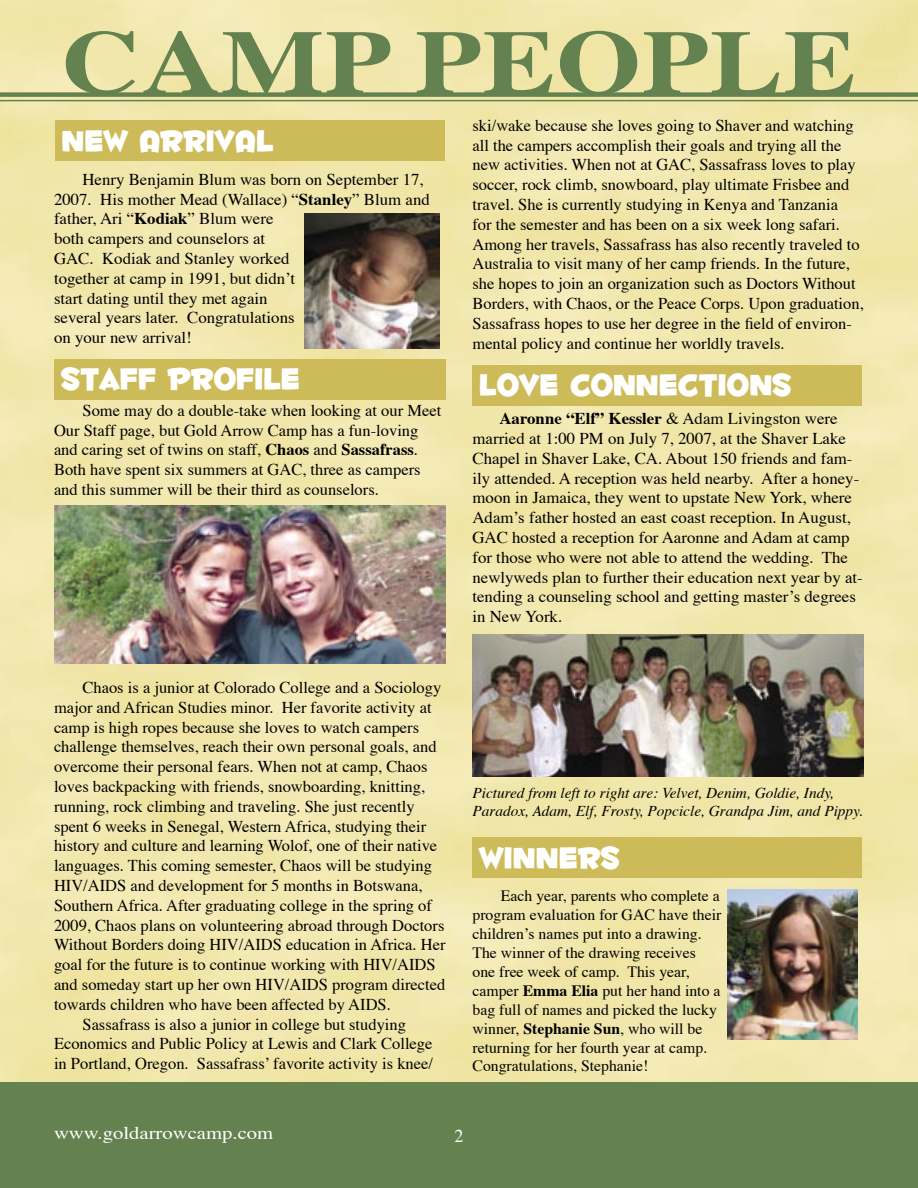
<style>
.page{position:relative;width:918px;height:1188px;background:#fff}
.page>*{position:absolute;margin:0;border:0;box-sizing:border-box;transform-origin:0 0}
.t1{font:700 90px "Times";letter-spacing:.01em;color:#64824f;scale:1.21 1}
.t2{font:36px "Fontdinerdotcom Huggable";color:#fff}
.t3{font:18px "Times";color:#fff;scale:1.15 1}
.t4{font:18px "Times";color:#fff}
.t5{font:16.5px/19.8px "Times";color:#000}
.t6{font:15.75px/18.9px "Times";color:#000}
.t7{font:italic 15px/18px "Times";color:#000}
.s1{font-weight:700}
</style>
<div class="page">
<img style="left:0;top:0;width:918px;height:1082px">
<div style="left:0;top:92px;width:918px;height:5px;background:#64824f"></div>
<hr style="left:0;top:100px;width:918px;height:1px;background:#64824f">
<div style="left:55px;top:120px;width:390px;height:41px;background:#cdbb59"></div>
<div style="left:54px;top:359px;width:392px;height:40px;background:#cdbb59"></div>
<div style="left:472px;top:365px;width:390px;height:40px;background:#cdbb59"></div>
<div style="left:0;top:1082px;width:918px;height:106px;background:#64824f"></div>
<img style="left:472px;top:634px;width:392px;height:143px">
<img style="left:304px;top:213px;width:135px;height:135px">
<img style="left:54px;top:505px;width:392px;height:159px">
<div style="left:472px;top:838px;width:390px;height:40px;background:#cdbb59"></div>
<img style="left:728px;top:890px;width:129px;height:150px">
<h1 class="t1" style="left:62px;top:-24px;width:658px">CAMP PEOPLE</h1>
<h2 class="t2" style="left:62px;top:118px;width:214px">NEW ARRIVAL</h2>
<p class="t5" style="left:472px;top:114px;width:393px">ski/wake because she loves going to Shaver and watching all the campers accomplish their goals and trying all the new activities. When not at GAC, Sassafrass loves to play soccer, rock climb, snowboard, play ultimate Frisbee and travel. She is currently studying in Kenya and Tanzania<br>for the semester and has been on a six week long safari.<br>Among her travels, Sassafrass has also recently traveled to Australia to visit many of her camp friends. In the future, she hopes to join an organization such as Doctors Without Borders, with Chaos, or the Peace Corps. Upon graduation, Sassafrass hopes to use her degree in the field of environ&shy;mental policy and continue her worldly travels.</p>
<p class="t5" style="left:54px;top:168px;width:377px;text-indent:28px">Henry Benjamin Blum was born on September 17, 2007. His mother Mead (Wallace) “<span class="s1">Stanley</span>” Blum and father, Ari “<span class="s1">Kodiak</span>” Blum were<br>both campers and counselors at<br>GAC. Kodiak and Stanley worked<br>together at camp in 1991, but didn’t<br>start dating until they met again<br>several years later. Congratulations<br>on your new arrival!</p>
<h2 class="t2" style="left:61px;top:357px;width:241px">STAFF PROFILE</h2>
<h2 class="t2" style="left:479px;top:363px;width:314px">LOVE CONNECTIONS</h2>
<p class="t5" style="left:54px;top:399px;width:389px;text-indent:28px">Some may do a double-take when looking at our Meet Our Staff page, but Gold Arrow Camp has a fun-loving and caring set of twins on staff, <span class="s1">Chaos</span> and <span class="s1">Sassafrass</span>.<br>Both have spent six summers at GAC, three as campers and this summer will be their third as counselors.</p>
<p class="t5" style="left:472px;top:407px;width:392px;text-indent:27px"><span class="s1">Aaronne “Elf” Kessler</span> &amp; Adam Livingston were married at 1:00 PM on July 7, 2007, at the Shaver Lake Chapel in Shaver Lake, CA. About 150 friends and fam&shy;ily attended. A reception was held nearby. After a honey&shy;moon in Jamaica, they went to upstate New York, where Adam’s father hosted an east coast reception. In August, GAC hosted a reception for Aaronne and Adam at camp for those who were not able to attend the wedding. The newlyweds plan to further their education next year by at&shy;tending a counseling school and getting master’s degrees in New York.</p>
<p class="t5" style="left:82px;top:676px;width:360px">Chaos is a junior at Colorado College and a Sociology</p>
<p class="t5" style="left:54px;top:696px;width:379px">major and African Studies minor. Her favorite activity at</p>
<p class="t5" style="left:54px;top:716px;width:367px">camp is high ropes because she loves to watch campers</p>
<p class="t5" style="left:54px;top:736px;width:384px">challenge themselves, reach their own personal goals, and</p>
<p class="t5" style="left:54px;top:755px;width:375px">overcome their personal fears. When not at camp, Chaos</p>
<p class="t5" style="left:54px;top:775px;width:373px">loves backpacking with friends, snowboarding, knitting,</p>
<p class="t5" style="left:54px;top:795px;width:362px">running, rock climbing and traveling. She just recently</p>
<p class="t5" style="left:54px;top:815px;width:374px">spent 6 weeks in Senegal, Western Africa, studying their</p>
<p class="t5" style="left:54px;top:835px;width:385px">history and culture and learning Wolof, one of their native</p>
<p class="t5" style="left:54px;top:854px;width:380px">languages. This coming semester, Chaos will be studying</p>
<p class="t5" style="left:54px;top:874px;width:370px">HIV/AIDS and development for 5 months in Botswana,</p>
<p class="t5" style="left:54px;top:894px;width:380px">Southern Africa. After graduating college in the spring of</p>
<p class="t5" style="left:54px;top:914px;width:392px">2009, Chaos plans on volunteering abroad through Doctors</p>
<p class="t5" style="left:54px;top:934px;width:393px">Without Borders doing HIV/AIDS education in Africa. Her</p>
<p class="t5" style="left:54px;top:953px;width:383px">goal for the future is to continue working with HIV/AIDS</p>
<p class="t5" style="left:54px;top:973px;width:393px">and someday start up her own HIV/AIDS program directed</p>
<p class="t5" style="left:54px;top:993px;width:338px">towards children who have been affected by AIDS.</p>
<p class="t5" style="left:82px;top:1013px;width:325px">Sassafrass is also a junior in college but studying</p>
<p class="t5" style="left:54px;top:1033px;width:380px">Economics and Public Policy at Lewis and Clark College</p>
<p class="t5" style="left:54px;top:1052px;width:381px">in Portland, Oregon. Sassafrass’ favorite activity is knee/</p>
<p class="t7" style="left:472px;top:783px;width:392px">Pictured from left to right are: Velvet, Denim, Goldie, Indy,<br>Paradox, Adam, Elf, Frosty, Popcicle, Grandpa Jim, and Pippy.</p>
<h2 class="t2" style="left:479px;top:836px;width:142px">WINNERS</h2>
<p class="t6" style="left:472px;top:885px;width:250px;text-indent:28px">Each year, parents who complete a program evaluation for GAC have their children’s names put into a drawing.<br>The winner of the drawing receives one free week of camp. This year, camper <span class="s1">Emma Elia</span> put her hand into a bag full of names and picked the lucky winner, <span class="s1">Stephanie Sun</span>, who will be returning for her fourth year at camp.<br>Congratulations, Stephanie!</p>
<p class="t3" style="left:54px;top:1116px;width:192px">www.goldarrowcamp.com</p>
<p class="t4" style="left:454px;top:1119px;width:10px">2</p>
</div>
